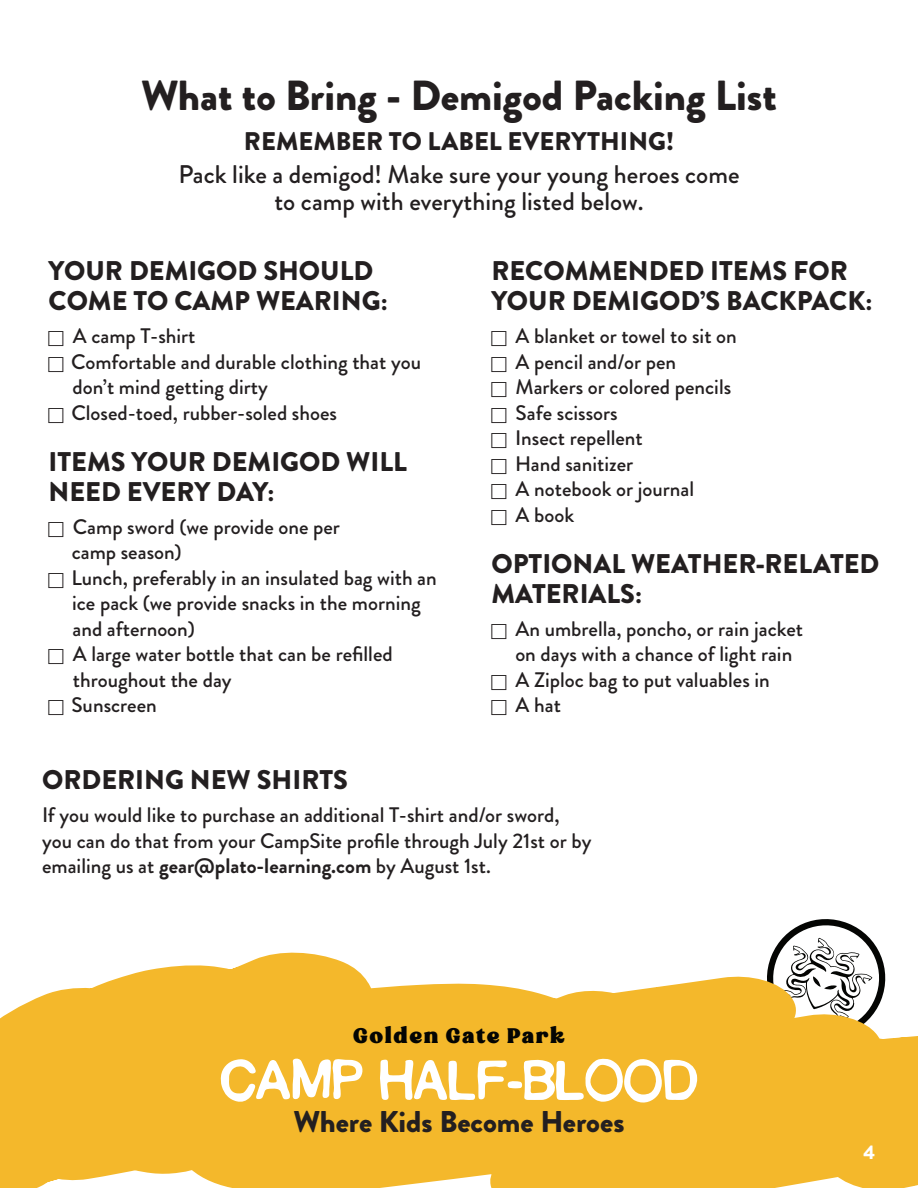
<style>
.page{position:relative;width:918px;height:1188px;background:#fff}
.page>*{position:absolute;margin:0;border:0;box-sizing:border-box;transform-origin:0 0}
.t1{font:900 42px "Brandon Grotesque";color:#231f20}
.t2{font:900 30px "Brandon Grotesque";color:#231f20}
.t3{font:900 27px/30px "Brandon Grotesque";color:#231f20}
.t4{font:500 25.5px "Brandon Grotesque";color:#231f20}
.t5{font:900 25.5px "Brandon Grotesque";color:#231f20}
.t6{font:500 21px "Brandon Grotesque";color:#231f20}
.t7{font:21px "Broking";letter-spacing:.075em;color:#040503}
.t8{font:900 19.5px "Brandon Grotesque";color:#fff}
.s1{font-weight:700}
</style>
<div class="page">
<svg style="left:767px;top:919px;width:119px;height:55px"></svg>
<svg style="left:521px;top:974px;width:392px;height:214px;fill:#f4b82b"></svg>
<div style="left:521px;top:1028px;width:397px;height:158px;background:#f4b82b"></div>
<svg style="left:0;top:952px;width:521px;height:236px;fill:#f4b82b"></svg>
<svg style="left:221px;top:1058px;width:142px;height:45px"></svg>
<svg style="left:380px;top:1057px;width:317px;height:48px"></svg>
<p class="t1" style="left:141px;top:66px;width:637px">What to Bring - Demigod Packing List</p>
<p class="t5" style="left:244px;top:124px;width:432px">REMEMBER TO LABEL EVERYTHING!</p>
<p class="t4" style="left:178px;top:157px;width:563px">Pack like a demigod! Make sure your young heroes come</p>
<p class="t4" style="left:274px;top:184px;width:371px">to camp with everything listed below.</p>
<p class="t3" style="left:49px;top:256px;width:326px">YOUR DEMIGOD SHOULD</p>
<p class="t3" style="left:49px;top:286px;width:341px">COME TO CAMP WEARING:</p>
<p class="t6" style="left:73px;top:321px;width:124px">A camp T-shirt</p>
<p class="t6" style="left:71px;top:347px;width:351px">Comfortable and durable clothing that you</p>
<p class="t6" style="left:73px;top:372px;width:197px">don’t mind getting dirty</p>
<p class="t6" style="left:71px;top:398px;width:267px">Closed-toed, rubber-soled shoes</p>
<p class="t3" style="left:49px;top:447px;width:360px">ITEMS YOUR DEMIGOD WILL<br>NEED EVERY DAY:</p>
<p class="t6" style="left:73px;top:512px;width:269px">Camp sword (we provide one per</p>
<p class="t6" style="left:72px;top:537px;width:112px">camp season)</p>
<p class="t6" style="left:72px;top:563px;width:367px">Lunch, preferably in an insulated bag with an</p>
<p class="t6" style="left:72px;top:588px;width:350px">ice pack (we provide snacks in the morning</p>
<p class="t6" style="left:73px;top:614px;width:124px">and afternoon)</p>
<p class="t6" style="left:73px;top:639px;width:321px">A large water bottle that can be refilled</p>
<p class="t6" style="left:73px;top:665px;width:160px">throughout the day</p>
<p class="t6" style="left:72px;top:690px;width:87px">Sunscreen</p>
<p class="t3" style="left:491px;top:256px;width:383px">RECOMMENDED ITEMS FOR<br>YOUR DEMIGOD’S BACKPACK:</p>
<p class="t6" style="left:516px;top:321px;width:223px">A blanket or towel to sit on</p>
<p class="t6" style="left:516px;top:347px;width:162px">A pencil and/or pen</p>
<p class="t6" style="left:516px;top:372px;width:217px">Markers or colored pencils</p>
<p class="t6" style="left:516px;top:398px;width:104px">Safe scissors</p>
<p class="t6" style="left:515px;top:423px;width:129px">Insect repellent</p>
<p class="t6" style="left:515px;top:449px;width:120px">Hand sanitizer</p>
<p class="t6" style="left:516px;top:474px;width:180px">A notebook or journal</p>
<p class="t6" style="left:516px;top:500px;width:60px">A book</p>
<p class="t3" style="left:491px;top:549px;width:390px">OPTIONAL WEATHER-RELATED<br>MATERIALS:</p>
<p class="t6" style="left:516px;top:614px;width:289px">An umbrella, poncho, or rain jacket</p>
<p class="t6" style="left:515px;top:639px;width:279px">on days with a chance of light rain</p>
<p class="t6" style="left:516px;top:665px;width:256px">A Ziploc bag to put valuables in</p>
<p class="t6" style="left:516px;top:690px;width:47px">A hat</p>
<p class="t3" style="left:42px;top:765px;width:307px">ORDERING NEW SHIRTS</p>
<p class="t6" style="left:42px;top:801px;width:519px">If you would like to purchase an additional T-shirt and/or sword,</p>
<p class="t6" style="left:42px;top:826px;width:551px">you can do that from your CampSite profile through July 21st or by</p>
<p class="t6" style="left:42px;top:852px;width:450px">emailing us at <span class="s1">gear@plato-learning.com</span> by August 1st.</p>
<p class="t7" style="left:353px;top:1024px;width:213px">Golden Gate Park</p>
<p class="t2" style="left:294px;top:1101px;width:332px">Where Kids Become Heroes</p>
<p class="t8" style="left:864px;top:1139px;width:13px">4</p>
</div>
